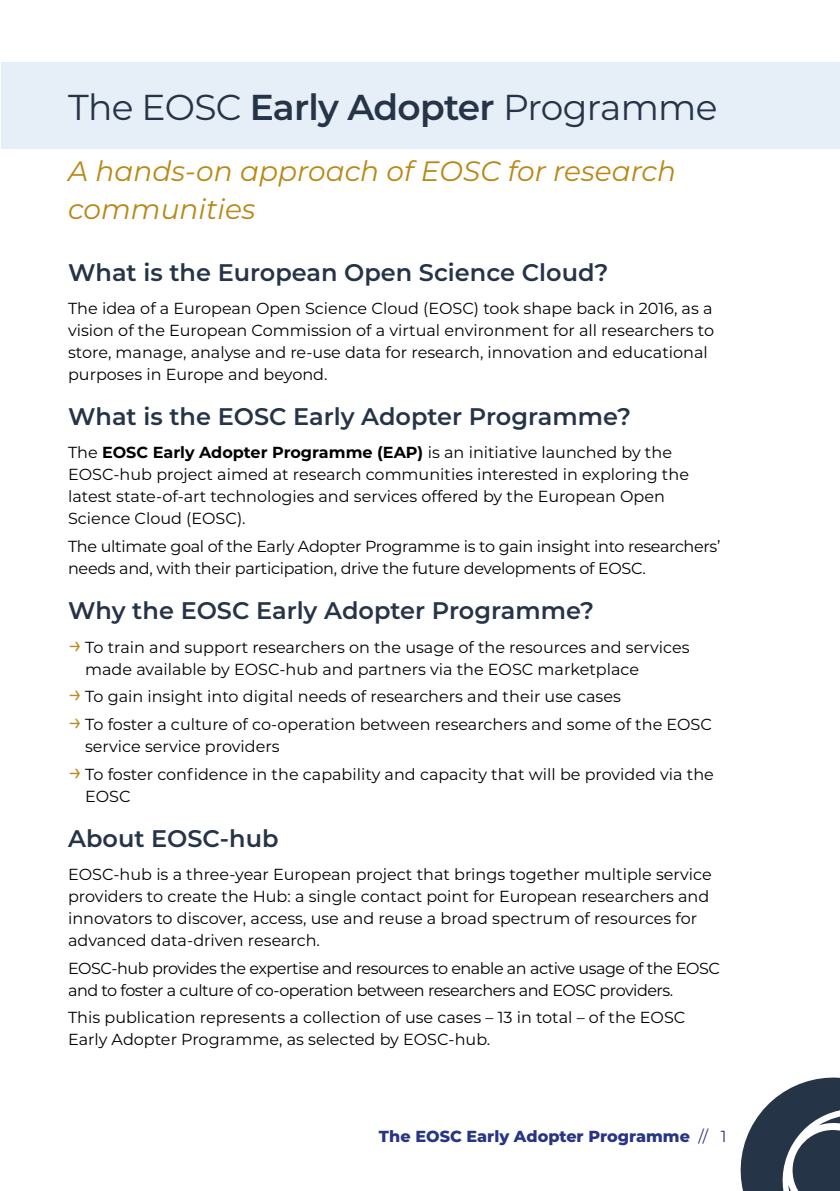
<style>
.page{position:relative;width:840px;height:1191px;background:#fff}
.page>*{position:absolute;margin:0;border:0;box-sizing:border-box;transform-origin:0 0}
.t1{font:36px "Montserrat";letter-spacing:-.02em;color:#263448}
.t2{font:italic 28px/38px "Montserrat";color:#b98816}
.t3{font:600 24px "Montserrat";color:#263447}
.t4{font:16px/22px "Montserrat";color:#000}
.t5{font:16px/22px "Montserrat";letter-spacing:-.03em;color:#000}
.t6{font:16px/22px "Montserrat";letter-spacing:-.02em;color:#000}
.t7{font:800 16px "Montserrat";color:#283583}
.s1{font-weight:600}
.s2{font-weight:700}
.s3{font-size:24px;color:#b98816}
.s4{font-weight:400}
</style>
<div class="page">
<svg style="left:740px;top:1077px;width:99px;height:114px"></svg>
<div style="left:1px;top:62px;width:838px;height:87px;background:#e6eef7"></div>
<h1 class="t1" style="left:68px;top:82px;width:650px">The EOSC <span class="s1">Early Adopter</span> Programme</h1>
<h2 class="t2" style="left:68px;top:151px;width:609px">A hands-on approach of EOSC for research communities</h2>
<h3 class="t3" style="left:68px;top:255px;width:541px">What is the European Open Science Cloud?</h3>
<p class="t4" style="left:68px;top:297px;width:647px">The idea of a European Open Science Cloud (EOSC) took shape back in 2016, as a vision of the European Commission of a virtual environment for all researchers to store, manage, analyse and re-use data for research, innovation and educational purposes in Europe and beyond.</p>
<h3 class="t3" style="left:68px;top:399px;width:564px">What is the EOSC Early Adopter Programme?</h3>
<p class="t4" style="left:68px;top:441px;width:622px">The <span class="s2">EOSC Early Adopter Programme (EAP)</span> is an initiative launched by the EOSC-hub project aimed at research communities interested in exploring the latest state-of-art technologies and services offered by the European Open Science Cloud (EOSC).</p>
<p class="t6" style="left:68px;top:535px;width:653px">The ultimate goal of the Early Adopter Programme is to gain insight into researchers’ needs and, with their participation, drive the future developments of EOSC.</p>
<h3 class="t3" style="left:68px;top:593px;width:527px">Why the EOSC Early Adopter Programme?</h3>
<p class="t4" style="left:85px;top:635px;width:605px;text-indent:-17px"><span class="s3">→</span> To train and support researchers on the usage of the resources and services made available by EOSC-hub and partners via the EOSC marketplace</p>
<p class="t4" style="left:68px;top:685px;width:554px"><span class="s3">→</span> To gain insight into digital needs of researchers and their use cases</p>
<p class="t4" style="left:85px;top:712px;width:628px;text-indent:-17px"><span class="s3">→</span> To foster a culture of co-operation between researchers and some of the EOSC service service providers</p>
<p class="t4" style="left:85px;top:762px;width:630px;text-indent:-17px"><span class="s3">→</span> To foster confidence in the capability and capacity that will be provided via the<br>EOSC</p>
<h3 class="t3" style="left:68px;top:821px;width:212px">About EOSC-hub</h3>
<p class="t4" style="left:68px;top:862px;width:644px">EOSC-hub is a three-year European project that brings together multiple service providers to create the Hub: a single contact point for European researchers and innovators to discover, access, use and reuse a broad spectrum of resources for advanced data-driven research.</p>
<p class="t5" style="left:68px;top:956px;width:653px">EOSC-hub provides the expertise and resources to enable an active usage of the EOSC and to foster a culture of co-operation between researchers and EOSC providers.</p>
<p class="t4" style="left:68px;top:1006px;width:618px">This publication represents a collection of use cases – 13 in total – of the EOSC<br>Early Adopter Programme, as selected by EOSC-hub.</p>
<p class="t7" style="left:379px;top:1124px;width:349px">The EOSC Early Adopter Programme <span class="s4">// 1</span></p>
</div>
